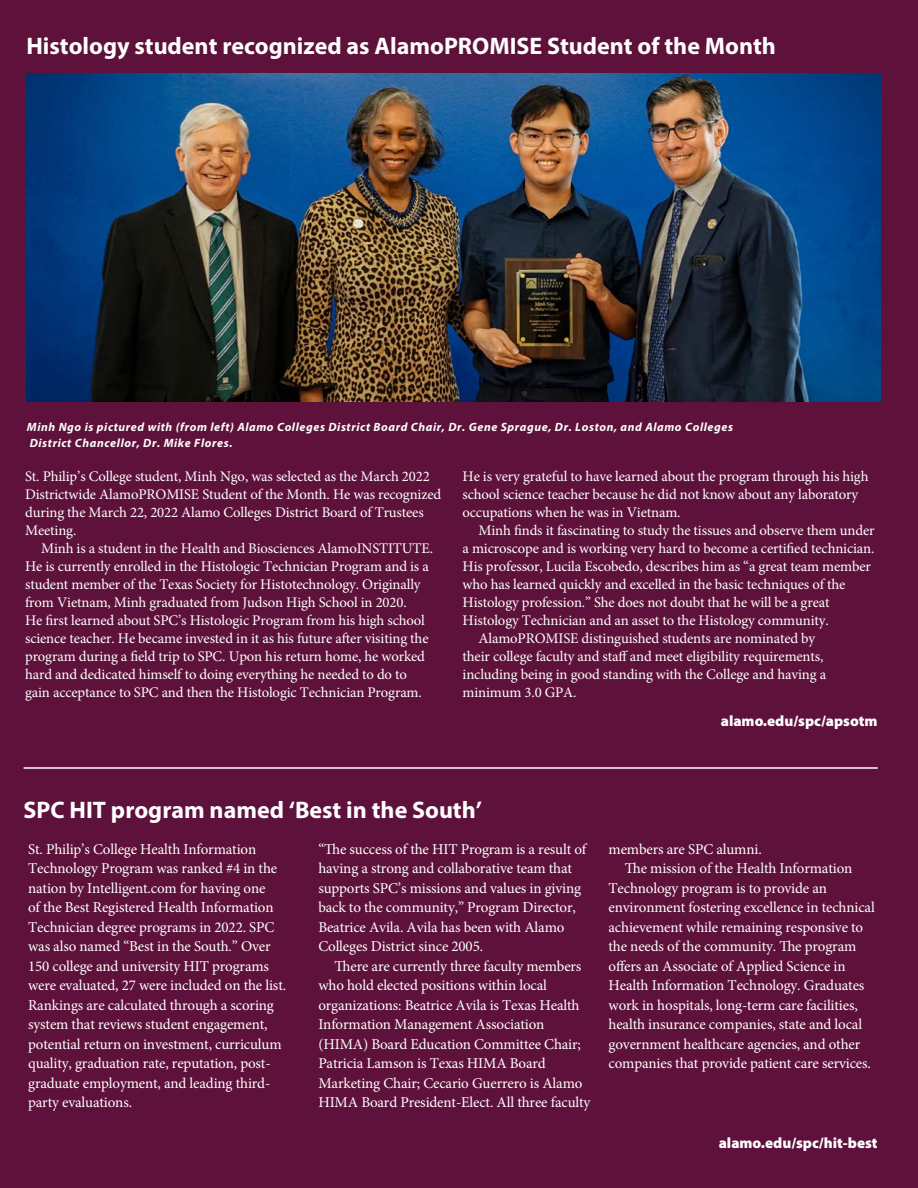
<style>
.page{position:relative;width:918px;height:1188px;background:#5e113b}
.page>*{position:absolute;margin:0;border:0;box-sizing:border-box;transform-origin:0 0}
.Headline{font:700 24px "Myriad Pro";color:#fff}
.SPC_story{font:15px/19.5px "Minion Pro";letter-spacing:-.01em;color:#fff}
.t1{font:900 15px "Myriad Pro";color:#fff}
.SPC_story-2{font:14.7px/18px "Minion Pro";letter-spacing:-.01em;color:#fff}
.t2{font:italic 700 12px/16.5px "Myriad Pro";letter-spacing:.05em;color:#fff}
</style>
<div class="page">
<img style="left:27px;top:74px;width:854px;height:328px">
<hr style="left:24px;top:767px;width:854px;height:2px;background:#fff">
<p class="Headline" style="left:26px;top:31px;width:751px">Histology student recognized as AlamoPROMISE Student of the Month</p>
<p class="t2" style="left:27px;top:418px;width:708px">Minh Ngo is pictured with (from left) Alamo Colleges District Board Chair, Dr. Gene Sprague, Dr. Loston, and Alamo Colleges<br>District Chancellor, Dr. Mike Flores.</p>
<p class="SPC_story-2" style="left:25px;top:467px;width:418px">St. Philip’s College student, Minh Ngo, was selected as the March 2022<br>Districtwide AlamoPROMISE Student of the Month. He was recognized during the March 22, 2022 Alamo Colleges District Board of Trustees Meeting.</p>
<p class="SPC_story-2" style="left:25px;top:539px;width:409px;text-indent:16px">Minh is a student in the Health and Biosciences AlamoINSTITUTE.<br>He is currently enrolled in the Histologic Technician Program and is a student member of the Texas Society for Histotechnology. Originally from Vietnam, Minh graduated from Judson High School in 2020.<br>He first learned about SPC’s Histologic Program from his high school science teacher. He became invested in it as his future after visiting the program during a field trip to SPC. Upon his return home, he worked hard and dedicated himself to doing everything he needed to do to gain acceptance to SPC and then the Histologic Technician Program.</p>
<p class="SPC_story-2" style="left:463px;top:467px;width:407px">He is very grateful to have learned about the program through his high school science teacher because he did not know about any laboratory occupations when he was in Vietnam.</p>
<p class="SPC_story-2" style="left:463px;top:521px;width:414px;text-indent:16px">Minh finds it fascinating to study the tissues and observe them under a microscope and is working very hard to become a certified technician.<br>His professor, Lucila Escobedo, describes him as “a great team member who has learned quickly and excelled in the basic techniques of the Histology profession.” She does not doubt that he will be a great Histology Technician and an asset to the Histology community.</p>
<p class="SPC_story-2" style="left:463px;top:629px;width:365px;text-indent:16px">AlamoPROMISE distinguished students are nominated by their college faculty and staff and meet eligibility requirements, including being in good standing with the College and having a minimum 3.0 GPA.</p>
<p class="t1" style="left:721px;top:711px;width:158px">alamo.edu/spc/apsotm</p>
<p class="Headline" style="left:24px;top:794px;width:460px">SPC HIT program named ‘Best in the South’</p>
<p class="SPC_story" style="left:28px;top:839px;width:260px">St. Philip’s College Health Information Technology Program was ranked #4 in the nation by Intelligent.com for having one<br>of the Best Registered Health Information Technician degree programs in 2022. SPC was also named “Best in the South.” Over 150 college and university HIT programs were evaluated, 27 were included on the list.<br>Rankings are calculated through a scoring system that reviews student engagement, potential return on investment, curriculum quality, graduation rate, reputation, post&shy;graduate employment, and leading third&shy;party evaluations.</p>
<p class="SPC_story" style="left:318px;top:839px;width:270px">“The success of the HIT Program is a result of having a strong and collaborative team that supports SPC’s missions and values in giving back to the community,” Program Director, Beatrice Avila. Avila has been with Alamo Colleges District since 2005.</p>
<p class="SPC_story" style="left:318px;top:956px;width:274px;text-indent:16px">There are currently three faculty members who hold elected positions within local organizations: Beatrice Avila is Texas Health Information Management Association (HIMA) Board Education Committee Chair; Patricia Lamson is Texas HIMA Board Marketing Chair; Cecario Guerrero is Alamo HIMA Board President-Elect. All three faculty</p>
<p class="SPC_story" style="left:609px;top:839px;width:155px">members are SPC alumni.</p>
<p class="SPC_story" style="left:609px;top:859px;width:268px;text-indent:16px">The mission of the Health Information Technology program is to provide an environment fostering excellence in technical achievement while remaining responsive to the needs of the community. The program offers an Associate of Applied Science in Health Information Technology. Graduates work in hospitals, long-term care facilities, health insurance companies, state and local government healthcare agencies, and other companies that provide patient care services.</p>
<p class="t1" style="left:719px;top:1133px;width:160px">alamo.edu/spc/hit-best</p>
</div>
